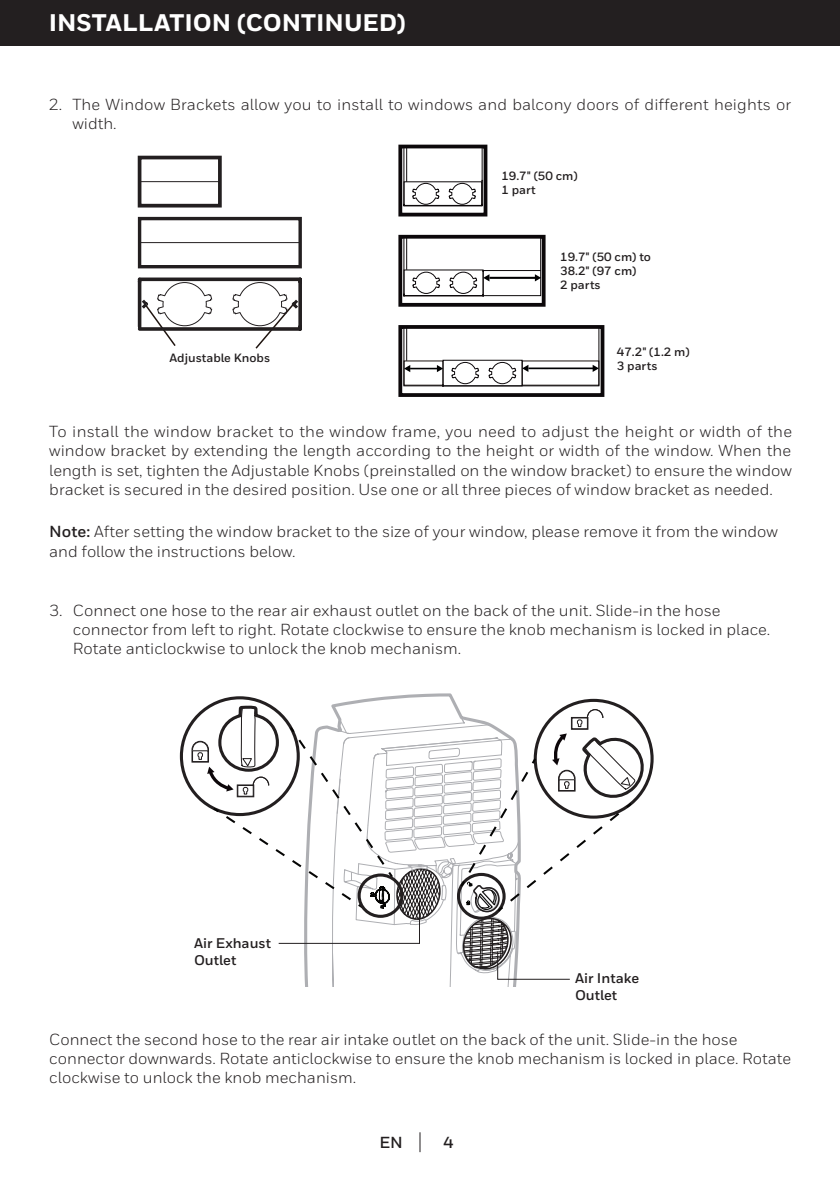
<style>
.page{position:relative;width:840px;height:1191px;background:#fff}
.page>*{position:absolute;margin:0;border:0;box-sizing:border-box;transform-origin:0 0}
.t1{font:800 24px "Honeywell Sans";color:#fff}
.t2{font:16px/19.2px "Honeywell Sans";color:#231f20}
.t3{font:700 16px "Honeywell Sans";color:#231f20}
.t4{font:700 14px/16.8px "Honeywell Sans";color:#231f20}
.t5{font:700 12px "Honeywell Sans";color:#231f20}
.s1{font-weight:700}
</style>
<div class="page">
<svg style="left:419px;top:1132px;width:1px;height:20px"></svg>
<div style="left:0;top:0;width:839px;height:45px;background:#231f20"></div>
<div style="left:138px;top:217px;width:164px;height:51px;border:3px solid #231f20"></div>
<hr style="left:139px;top:242px;width:161px;height:1px;background:#231f20">
<div style="left:138px;top:156px;width:84px;height:51px;border:4px solid #231f20"></div>
<hr style="left:139px;top:181px;width:81px;height:1px;background:#231f20">
<svg style="left:139px;top:277px;width:161px;height:2px"></svg>
<svg style="left:138px;top:279px;width:164px;height:70px"></svg>
<hr style="left:406px;top:327px;width:1px;height:34px;background:#0c080a">
<div style="left:398px;top:325px;width:206px;height:72px;border:4px solid #0c080a"></div>
<div style="left:403px;top:327px;width:196px;height:59px;border:1px solid #0c080a"></div>
<hr style="left:406px;top:237px;width:1px;height:33px;background:#0c080a">
<div style="left:398px;top:235px;width:147px;height:72px;border:4px solid #0c080a"></div>
<div style="left:403px;top:236px;width:137px;height:60px;border:1px solid #0c080a"></div>
<hr style="left:406px;top:146px;width:1px;height:36px;background:#0c080a">
<div style="left:398px;top:145px;width:89px;height:71px;border:4px solid #0c080a"></div>
<div style="left:403px;top:146px;width:79px;height:60px;border:1px solid #0c080a"></div>
<hr style="left:489px;top:277px;width:46px;height:2px;background:#000001">
<svg style="left:534px;top:274px;width:7px;height:7px"></svg>
<hr style="left:528px;top:367px;width:65px;height:2px;background:#000001">
<svg style="left:522px;top:365px;width:6px;height:7px"></svg>
<svg style="left:592px;top:365px;width:6px;height:7px"></svg>
<svg style="left:404px;top:365px;width:38px;height:7px"></svg>
<svg style="left:403px;top:180px;width:79px;height:26px"></svg>
<svg style="left:403px;top:271px;width:86px;height:26px"></svg>
<div style="left:403px;top:270px;width:80px;height:26px;border:1px solid #0c080a"></div>
<svg style="left:451px;top:362px;width:65px;height:22px"></svg>
<div style="left:442px;top:360px;width:80px;height:26px;border:1px solid #0c080a"></div>
<hr style="left:483px;top:270px;width:57px;height:1px;background:#0c080a">
<svg style="left:191px;top:693px;width:458px;height:293px"></svg>
<p class="t1" style="left:49px;top:8px;width:358px">INSTALLATION (CONTINUED)</p>
<p class="t2" style="left:49px;top:95px;width:15px">2.</p>
<p class="t2" style="left:72px;top:95px;width:719px">The Window Brackets allow you to install to windows and balcony doors of different heights or width.</p>
<p class="t5" style="left:501px;top:168px;width:78px">19.7" (50 cm)</p>
<p class="t5" style="left:501px;top:183px;width:36px">1 part</p>
<p class="t5" style="left:169px;top:351px;width:102px">Adjustable Knobs</p>
<p class="t5" style="left:560px;top:249px;width:92px">19.7" (50 cm) to</p>
<p class="t5" style="left:560px;top:263px;width:78px">38.2" (97 cm)</p>
<p class="t5" style="left:560px;top:278px;width:42px">2 parts</p>
<p class="t5" style="left:616px;top:344px;width:74px">47.2" (1.2 m)</p>
<p class="t5" style="left:616px;top:359px;width:42px">3 parts</p>
<p class="t2" style="left:49px;top:422px;width:743px;text-align:justify">To install the window bracket to the window frame, you need to adjust the height or width of the window bracket by extending the length according to the height or width of the window. When the length is set, tighten the Adjustable Knobs (preinstalled on the window bracket) to ensure the window bracket is secured in the desired position. Use one or all three pieces of window bracket as needed.</p>
<p class="t2" style="left:49px;top:521px;width:729px;line-height:20px"><span class="s1">Note:</span> After setting the window bracket to the size of your window, please remove it from the window and follow the instructions below.</p>
<p class="t2" style="left:49px;top:601px;width:15px">3.</p>
<p class="t2" style="left:73px;top:601px;width:698px">Connect one hose to the rear air exhaust outlet on the back of the unit. Slide-in the hose connector from left to right. Rotate clockwise to ensure the knob mechanism is locked in place.<br>Rotate anticlockwise to unlock the knob mechanism.</p>
<p class="t4" style="left:194px;top:935px;width:78px">Air Exhaust<br>Outlet</p>
<p class="t4" style="left:574px;top:970px;width:66px">Air Intake<br>Outlet</p>
<p class="t2" style="left:49px;top:1030px;width:743px">Connect the second hose to the rear air intake outlet on the back of the unit. Slide-in the hose connector downwards. Rotate anticlockwise to ensure the knob mechanism is locked in place. Rotate clockwise to unlock the knob mechanism.</p>
<p class="t3" style="left:379px;top:1132px;width:25px">EN</p>
<p class="t3" style="left:443px;top:1132px;width:11px">4</p>
</div>
